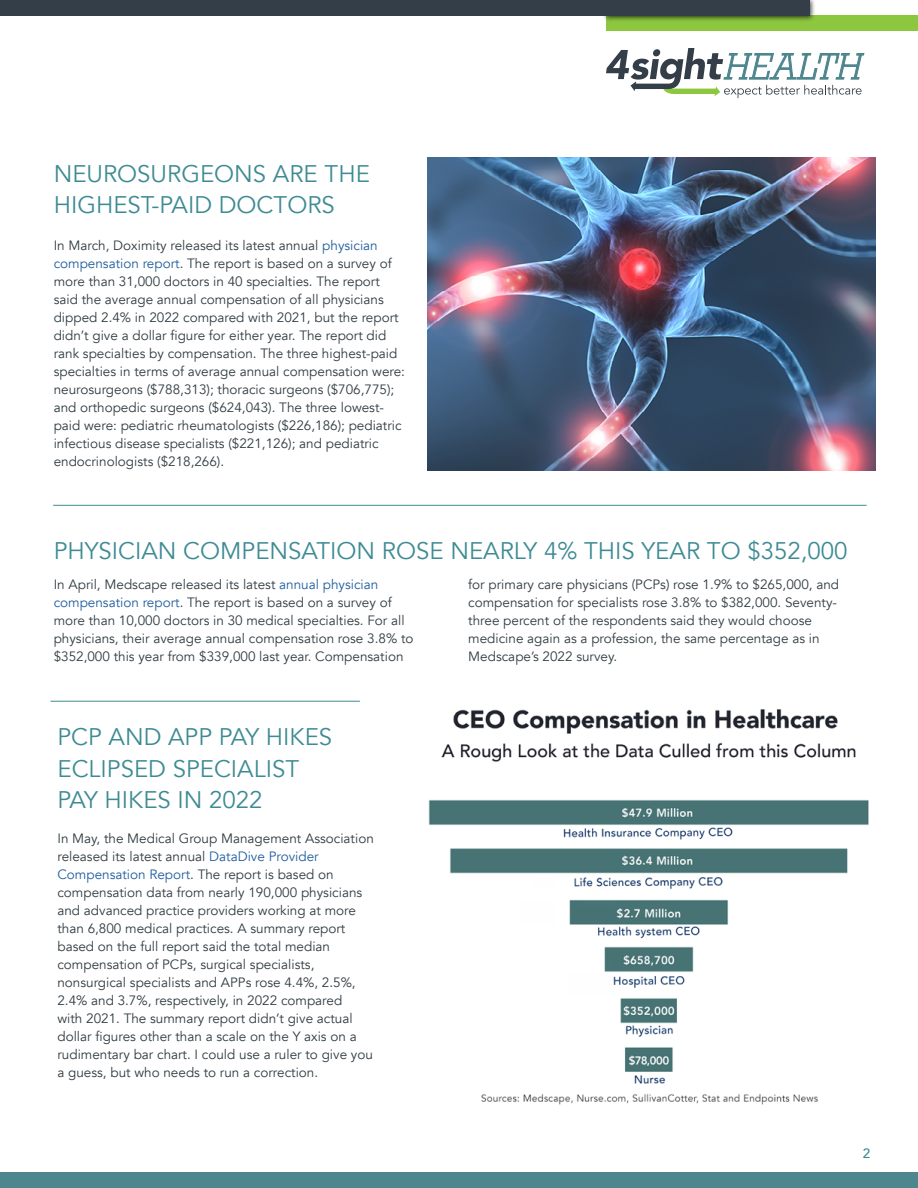
<style>
.page{position:relative;width:918px;height:1188px;background:#fff}
.page>*{position:absolute;margin:0;border:0;box-sizing:border-box;transform-origin:0 0}
.t1{font:24px/31.5px "Avenir";color:#3e8b94}
.t2{font:13.5px/18px "Avenir";color:#303c42}
.t3{font:500 13.5px "Avenir";color:#3e8b94}
.s1{color:#215e9e}
</style>
<div class="page">
<img style="left:428px;top:709px;width:441px;height:396px">
<svg style="left:606px;top:48px;width:258px;height:50px"></svg>
<div style="left:606px;top:16px;width:312px;height:15px;background:#8dc63f"></div>
<div style="left:602px;top:0;width:214px;height:22px;background:#000;opacity:.75"></div>
<div style="left:0;top:0;width:810px;height:16px;background:#333e48"></div>
<div style="left:0;top:1172px;width:918px;height:16px;background:#4e868e"></div>
<hr style="left:53px;top:505px;width:814px;height:1px;background:#3e8b94">
<hr style="left:50px;top:701px;width:310px;height:1px;background:#3e8b94">
<img style="left:428px;top:158px;width:447px;height:312px">
<h1 class="t1" style="left:54px;top:158px;width:318px">NEUROSURGEONS ARE THE<br>HIGHEST-PAID DOCTORS</h1>
<p class="t2" style="left:54px;top:236px;width:353px">In March, Doximity released its latest annual <span class="s1">physician compensation report</span>. The report is based on a survey of more than 31,000 doctors in 40 specialties. The report said the average annual compensation of all physicians dipped 2.4% in 2022 compared with 2021, but the report didn’t give a dollar figure for either year. The report did rank specialties by compensation. The three highest-paid specialties in terms of average annual compensation were: neurosurgeons ($788,313); thoracic surgeons ($706,775); and orthopedic surgeons ($624,043). The three lowest&shy;paid were: pediatric rheumatologists ($226,186); pediatric infectious disease specialists ($221,126); and pediatric endocrinologists ($218,266).</p>
<h1 class="t1" style="left:54px;top:535px;width:795px">PHYSICIAN COMPENSATION ROSE NEARLY 4% THIS YEAR TO $352,000</h1>
<p class="t2" style="left:54px;top:576px;width:361px">In April, Medscape released its latest <span class="s1">annual physician compensation report</span>. The report is based on a survey of more than 10,000 doctors in 30 medical specialties. For all physicians, their average annual compensation rose 3.8% to $352,000 this year from $339,000 last year. Compensation</p>
<h1 class="t1" style="left:57px;top:721px;width:276px">PCP AND APP PAY HIKES<br>ECLIPSED SPECIALIST<br>PAY HIKES IN 2022</h1>
<p class="t2" style="left:57px;top:830px;width:318px">In May, the Medical Group Management Association released its latest annual <span class="s1">DataDive Provider Compensation Report</span>. The report is based on compensation data from nearly 190,000 physicians and advanced practice providers working at more than 6,800 medical practices. A summary report based on the full report said the total median compensation of PCPs, surgical specialists, nonsurgical specialists and APPs rose 4.4%, 2.5%, 2.4% and 3.7%, respectively, in 2022 compared<br>with 2021. The summary report didn’t give actual dollar figures other than a scale on the Y axis on a rudimentary bar chart. I could use a ruler to give you a guess, but who needs to run a correction.</p>
<p class="t2" style="left:468px;top:575px;width:372px">for primary care physicians (PCPs) rose 1.9% to $265,000, and compensation for specialists rose 3.8% to $382,000. Seventy&shy;three percent of the respondents said they would choose medicine again as a profession, the same percentage as in Medscape’s 2022 survey.</p>
<p class="t3" style="left:863px;top:1142px;width:9px">2</p>
</div>
